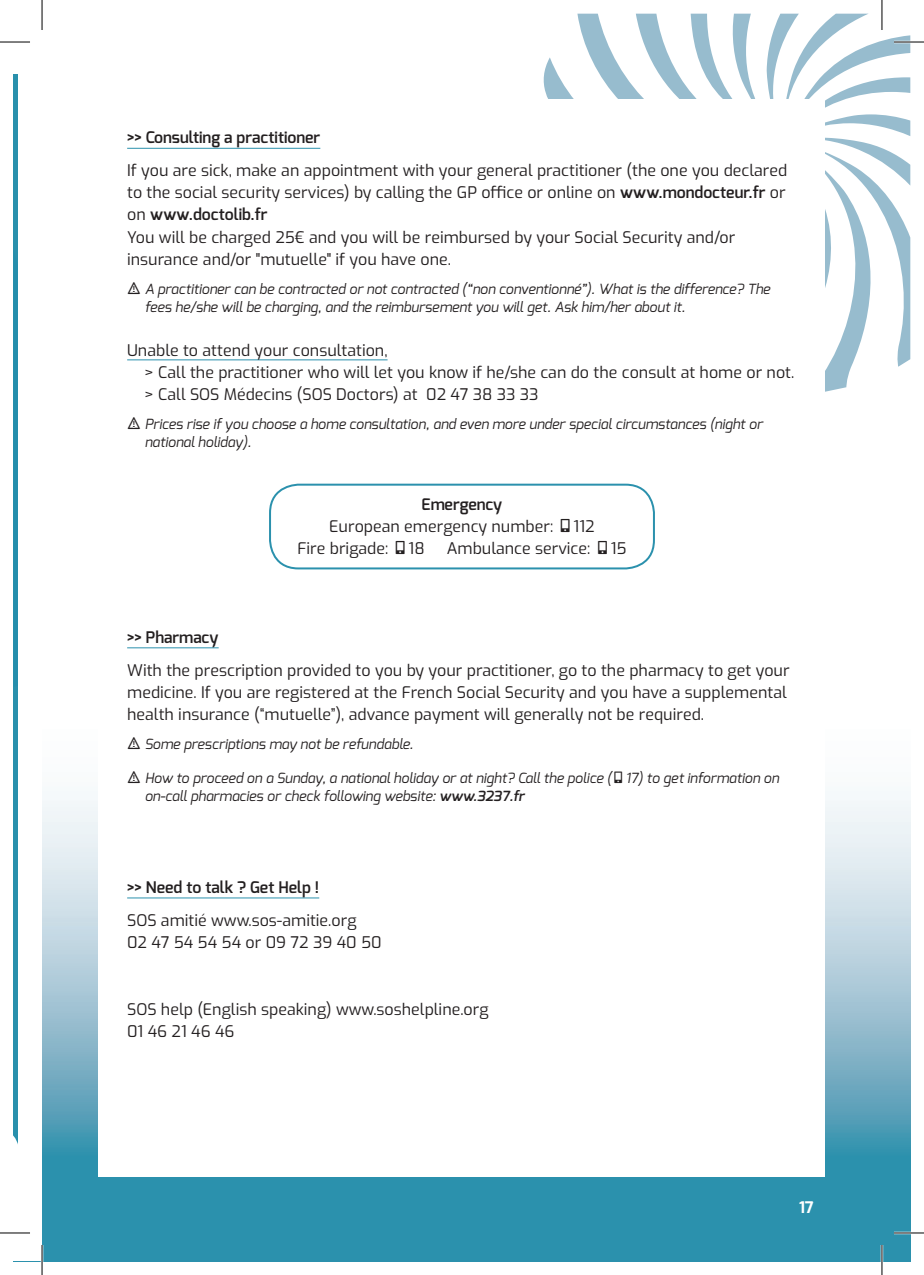
<style>
.page{position:relative;width:924px;height:1275px;background:#fff}
.page>*{position:absolute;margin:0;border:0;box-sizing:border-box;transform-origin:0 0}
.t1{font:16px/22px "Exo";color:#231f20}
.t2{font:600 16px "Exo";color:#231f20}
.t3{font:700 16px "Exo";color:#fff}
.t4{font:italic 14px/18px "Exo";color:#231f20}
.s1{font-weight:600}
</style>
<div class="page">
<svg style="left:543px;top:14px;width:366px;height:378px"></svg>
<img style="left:42px;top:800px;width:867px;height:461px">
<div style="left:99px;top:99px;width:725px;height:1077px;background:#fff"></div>
<div style="left:269px;top:483px;width:385px;height:86px;border:2px solid #2b91ad;border-radius:28px"></div>
<hr style="left:14px;top:74px;width:4px;height:1128px;background:#2990ac">
<svg style="left:14px;top:1137px;width:4px;height:65px"></svg>
<hr style="left:127px;top:148px;width:193px;height:1px;background:#2b91ad">
<hr style="left:127px;top:359px;width:260px;height:1px;background:#2b91ad">
<hr style="left:127px;top:647px;width:91px;height:1px;background:#2b91ad">
<hr style="left:127px;top:897px;width:192px;height:1px;background:#2b91ad">
<hr style="left:893px;top:41px;width:30px;height:2px;background:#fff">
<hr style="left:893px;top:1231px;width:30px;height:3px;background:#fff">
<hr style="left:880px;top:0;width:2px;height:30px;background:#fff">
<hr style="left:880px;top:1245px;width:2px;height:30px;background:#fff">
<hr style="left:0;top:42px;width:30px;height:1px;background:#000">
<hr style="left:893px;top:42px;width:30px;height:1px;background:#000">
<hr style="left:0;top:1232px;width:30px;height:1px;background:#000">
<hr style="left:893px;top:1232px;width:30px;height:1px;background:#000">
<hr style="left:42px;top:0;width:1px;height:30px;background:#000">
<hr style="left:42px;top:1245px;width:1px;height:30px;background:#000">
<hr style="left:881px;top:0;width:1px;height:30px;background:#000">
<hr style="left:881px;top:1245px;width:1px;height:30px;background:#000">
<p class="t2" style="left:127px;top:127px;width:194px">&gt;&gt; Consulting a practitioner</p>
<p class="t1" style="left:127px;top:159px;width:661px">If you are sick, make an appointment with your general practitioner (the one you declared to the social security services) by calling the GP office or online on <span class="s1">www.mondocteur.fr</span> or on <span class="s1">www.doctolib.fr<br></span>You will be charged 25€ and you will be reimbursed by your Social Security and/or insurance and/or "mutuelle" if you have one.</p>
<p class="t4" style="left:145px;top:280px;width:626px">A practitioner can be contracted or not contracted (“non conventionné”). What is the difference? The fees he/she will be charging, and the reimbursement you will get. Ask him/her about it.</p>
<p class="t1" style="left:144px;top:338px;width:651px;text-indent:-17px">Unable to attend your consultation,<br>&gt; Call the practitioner who will let you know if he/she can do the consult at home or not. &gt; Call SOS Médecins (SOS Doctors) at 02 47 38 33 33</p>
<p class="t4" style="left:145px;top:415px;width:619px">Prices rise if you choose a home consultation, and even more under special circumstances (night or national holiday).</p>
<p class="t2" style="left:421px;top:494px;width:82px">Emergency</p>
<p class="t1" style="left:329px;top:514px;width:267px">European emergency number: ■112</p>
<p class="t1" style="left:297px;top:536px;width:129px">Fire brigade: ■18</p>
<p class="t1" style="left:446px;top:536px;width:181px">Ambulance service: ■15</p>
<p class="t2" style="left:127px;top:626px;width:93px">&gt;&gt; Pharmacy</p>
<p class="t1" style="left:127px;top:658px;width:663px">With the prescription provided to you by your practitioner, go to the pharmacy to get your medicine. If you are registered at the French Social Security and you have a supplemental health insurance (“mutuelle”), advance payment will generally not be required.</p>
<p class="t4" style="left:145px;top:735px;width:270px">Some prescriptions may not be refundable.</p>
<p class="t4" style="left:145px;top:768px;width:635px">How to proceed on a Sunday, a national holiday or at night? Call the police (■17) to get information on on-call pharmacies or check following website: <span class="s1">www.3237.fr</span></p>
<p class="t2" style="left:127px;top:876px;width:193px">&gt;&gt; Need to talk ? Get Help !</p>
<p class="t1" style="left:127px;top:908px;width:256px">SOS amitié www.sos-amitie.org<br>02 47 54 54 54 or 09 72 39 40 50</p>
<p class="t1" style="left:127px;top:997px;width:363px">SOS help (English speaking) www.soshelpline.org<br>01 46 21 46 46</p>
<p class="t3" style="left:798px;top:1196px;width:16px">17</p>
</div>
